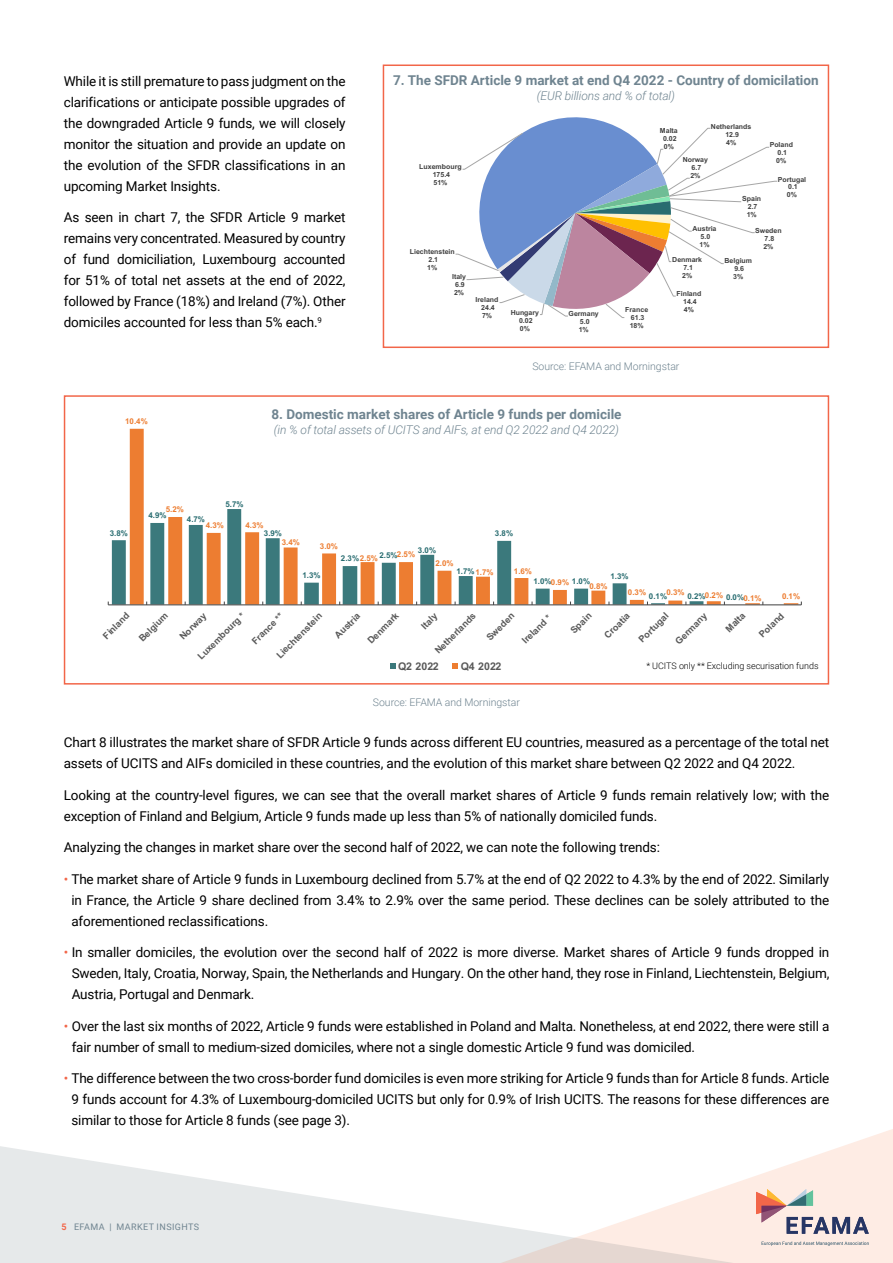
<style>
.page{position:relative;width:893px;height:1263px;background:#fff}
.page>*{position:absolute;margin:0;border:0;box-sizing:border-box;transform-origin:0 0}
.t1{font:13.5px/21px "Roboto";letter-spacing:-.01em;color:#000;text-align:justify}
.t2{font:700 13.5px "Roboto";color:#6f8490}
.t3{font:italic 300 12px "Roboto";letter-spacing:-.01em;color:#6f8490}
.t4{font:700 10.65px "Arial";letter-spacing:-.01em;color:#595959}
.t5{font:300 10.5px "Roboto";letter-spacing:-.005em;color:#6f8490}
.t6{font:700 9.3px "Arial";color:#595959}
.t7{font:300 9px "Roboto";letter-spacing:-.005em;color:#000}
.t8{font:9px "Roboto";letter-spacing:.045em;color:#6f8490}
.t9{font:700 7.95px "Arial";color:#286c70}
.t10{font:700 7.95px "Arial";color:#ed7d31}
.t11{font:700 7.05px/7.9px "Arial";color:#404040;text-align:center}
.s1{color:#ed7d31}
.s2{color:#f26649}
.s3{font-weight:700;color:#f26649}
</style>
<div class="page">
<svg style="left:734px;top:1129px;width:159px;height:134px;fill:#feece4"></svg>
<svg style="left:0;top:1146px;width:734px;height:117px"></svg>
<svg style="left:112px;top:509px;width:18px;height:95px"></svg>
<svg style="left:130px;top:429px;width:668px;height:175px"></svg>
<hr style="left:108px;top:605px;width:693px;height:1px;background:#404040">
<svg style="left:390px;top:663px;width:6px;height:6px"></svg>
<svg style="left:453px;top:663px;width:5px;height:6px"></svg>
<svg style="left:762px;top:1241px;width:107px;height:5px"></svg>
<svg style="left:756px;top:1189px;width:113px;height:45px;background:#d1bfbe"></svg>
<div style="left:383px;top:64px;width:446px;height:284px;border:2px solid #f26649"></div>
<div style="left:64px;top:395px;width:765px;height:290px;border:2px solid #f26649"></div>
<svg style="left:455px;top:117px;width:322px;height:201px"></svg>
<p class="t1" style="left:64px;top:70px;width:283px">While it is still premature to pass judgment on the clarifications or anticipate possible upgrades of the downgraded Article 9 funds, we will closely monitor the situation and provide an update on the evolution of the SFDR classifications in an upcoming Market Insights.</p>
<p class="t1" style="left:64px;top:206px;width:283px">As seen in chart 7, the SFDR Article 9 market remains very concentrated. Measured by country of fund domiciliation, Luxembourg accounted for 51% of total net assets at the end of 2022, followed by France (18%) and Ireland (7%). Other domiciles accounted for less than 5% each.<sup>9</sup></p>
<p class="t2" style="left:393px;top:71px;width:427px">7. The SFDR Article 9 market at end Q4 2022 - Country of domicilation</p>
<p class="t3" style="left:537px;top:87px;width:140px">(EUR billions and % of total)</p>
<p class="t11" style="left:419px;top:163px;width:44px">Luxembourg<br>175.4<br>51%</p>
<p class="t11" style="left:410px;top:248px;width:47px">Liechtenstein<br>2.1<br>1%</p>
<p class="t11" style="left:452px;top:273px;width:15px;text-align:left">Italy<br>6.9<br>2%</p>
<p class="t11" style="left:476px;top:296px;width:24px">Ireland<br>24.4<br>7%</p>
<p class="t11" style="left:660px;top:127px;width:19px">Malta<br>0.02<br>0%</p>
<p class="t11" style="left:711px;top:122px;width:42px">Netherlands<br>12.9<br>4%</p>
<p class="t11" style="left:683px;top:156px;width:27px">Norway<br>6.7<br>2%</p>
<p class="t11" style="left:770px;top:141px;width:25px">Poland<br>0.1<br>0%</p>
<p class="t11" style="left:778px;top:175px;width:30px">Portugal<br>0.1<br>0%</p>
<p class="t11" style="left:742px;top:195px;width:21px">Spain<br>2.7<br>1%</p>
<p class="t11" style="left:755px;top:227px;width:28px">Sweden<br>7.8<br>2%</p>
<p class="t11" style="left:692px;top:225px;width:26px">Austria<br>5.0<br>1%</p>
<p class="t11" style="left:511px;top:308px;width:30px">Hungary<br>0.02<br>0%</p>
<p class="t11" style="left:569px;top:309px;width:32px">Germany<br>5.0<br>1%</p>
<p class="t11" style="left:672px;top:255px;width:31px">Denmark<br>7.1<br>2%</p>
<p class="t11" style="left:676px;top:289px;width:26px">Finland<br>14.4</p>
<p class="t11" style="left:625px;top:305px;width:24px">France</p>
<p class="t11" style="left:684px;top:305px;width:12px">4%</p>
<p class="t11" style="left:630px;top:313px;width:16px;text-align:left">61.3<br>18%</p>
<p class="t5" style="left:532px;top:358px;width:148px">Source: EFAMA and Morningstar</p>
<p class="t11" style="left:724px;top:257px;width:29px">Belgium<br>9.6<br>3%</p>
<p class="t10" style="left:125px;top:416px;width:24px">10.4%</p>
<p class="t2" style="left:271px;top:404px;width:352px">8. Domestic market shares of Article 9 funds per domicile</p>
<p class="t3" style="left:274px;top:421px;width:346px">(in % of total assets of UCITS and AIFs, at end Q2 2022 and Q4 2022)</p>
<p class="t9" style="left:110px;top:527px;width:20px">3.8%</p>
<p class="t9" style="left:225px;top:499px;width:20px">5.7%</p>
<p class="t10" style="left:166px;top:504px;width:20px">5.2%</p>
<p class="t9" style="left:148px;top:510px;width:20px">4.9%</p>
<p class="t9" style="left:187px;top:514px;width:20px">4.7%</p>
<p class="t10" style="left:206px;top:520px;width:20px">4.3%</p>
<p class="t10" style="left:245px;top:519px;width:20px">4.3%</p>
<p class="t9" style="left:264px;top:527px;width:20px">3.9%</p>
<p class="t9" style="left:495px;top:527px;width:20px">3.8%</p>
<p class="t10" style="left:282px;top:536px;width:20px">3.4%</p>
<p class="t10" style="left:320px;top:540px;width:20px">3.0%</p>
<p class="t9" style="left:418px;top:544px;width:20px">3.0%</p>
<p class="t9" style="left:341px;top:553px;width:39px">2.3%<span class="s1">2.5%</span></p>
<p class="t9" style="left:379px;top:550px;width:37px">2.5%<span class="s1">2.5%</span></p>
<p class="t10" style="left:435px;top:558px;width:20px">2.0%</p>
<p class="t9" style="left:456px;top:566px;width:39px">1.7%<span class="s1">1.7%</span></p>
<p class="t9" style="left:302px;top:570px;width:20px">1.3%</p>
<p class="t10" style="left:514px;top:566px;width:20px">1.6%</p>
<p class="t9" style="left:610px;top:570px;width:20px">1.3%</p>
<p class="t9" style="left:533px;top:576px;width:20px">1.0%</p>
<p class="t9" style="left:572px;top:576px;width:20px">1.0%</p>
<p class="t10" style="left:551px;top:577px;width:20px">0.9%</p>
<p class="t10" style="left:589px;top:581px;width:20px">0.8%</p>
<p class="t10" style="left:628px;top:587px;width:20px">0.3%</p>
<p class="t10" style="left:666px;top:587px;width:20px">0.3%</p>
<p class="t9" style="left:649px;top:590px;width:20px">0.1%</p>
<p class="t9" style="left:687px;top:590px;width:37px">0.2%<span class="s1">0.2%</span></p>
<p class="t9" style="left:726px;top:591px;width:37px">0.0%<span class="s1">0.1%</span></p>
<p class="t10" style="left:782px;top:590px;width:20px">0.1%</p>
<p class="t6" style="left:195px;top:653px;width:64px;rotate:-45deg">Luxembourg *</p>
<p class="t6" style="left:249px;top:638px;width:42px;rotate:-45deg">France **</p>
<p class="t6" style="left:273px;top:652px;width:62px;rotate:-45deg">Liechtenstein</p>
<p class="t6" style="left:332px;top:632px;width:33px;rotate:-45deg">Austria</p>
<p class="t6" style="left:365px;top:637px;width:41px;rotate:-45deg">Denmark</p>
<p class="t6" style="left:418px;top:623px;width:20px;rotate:-45deg">Italy</p>
<p class="t6" style="left:432px;top:647px;width:55px;rotate:-45deg">Netherlands</p>
<p class="t6" style="left:483px;top:634px;width:36px;rotate:-45deg">Sweden</p>
<p class="t6" style="left:519px;top:637px;width:38px;rotate:-45deg">Ireland *</p>
<p class="t6" style="left:567px;top:627px;width:27px;rotate:-45deg">Spain</p>
<p class="t6" style="left:601px;top:632px;width:33px;rotate:-45deg">Croatia</p>
<p class="t6" style="left:636px;top:636px;width:39px;rotate:-45deg">Portugal</p>
<p class="t6" style="left:672px;top:638px;width:42px;rotate:-45deg">Germany</p>
<p class="t6" style="left:722px;top:626px;width:25px;rotate:-45deg">Malta</p>
<p class="t6" style="left:756px;top:631px;width:32px;rotate:-45deg">Poland</p>
<p class="t4" style="left:398px;top:658px;width:42px">Q2 2022</p>
<p class="t4" style="left:461px;top:658px;width:42px">Q4 2022</p>
<p class="t6" style="left:100px;top:633px;width:34px;rotate:-45deg">Finland</p>
<p class="t6" style="left:136px;top:635px;width:38px;rotate:-45deg">Belgium</p>
<p class="t6" style="left:176px;top:633px;width:35px;rotate:-45deg">Norway</p>
<p class="t7" style="left:646px;top:659px;width:174px">* UCITS only ** Excluding securisation funds</p>
<p class="t5" style="left:373px;top:694px;width:148px">Source: EFAMA and Morningstar</p>
<p class="t1" style="left:64px;top:731px;width:767px">Chart 8 illustrates the market share of SFDR Article 9 funds across different EU countries, measured as a percentage of the total net assets of UCITS and AIFs domiciled in these countries, and the evolution of this market share between Q2 2022 and Q4 2022.</p>
<p class="t1" style="left:64px;top:784px;width:767px">Looking at the country-level figures, we can see that the overall market shares of Article 9 funds remain relatively low; with the exception of Finland and Belgium, Article 9 funds made up less than 5% of nationally domiciled funds.</p>
<p class="t1" style="left:64px;top:836px;width:598px">Analyzing the changes in market share over the second half of 2022, we can note the following trends:</p>
<p class="t1" style="left:71px;top:868px;width:759px;text-indent:-8px"><span class="s2">•</span> The market share of Article 9 funds in Luxembourg declined from 5.7% at the end of Q2 2022 to 4.3% by the end of 2022. Similarly in France, the Article 9 share declined from 3.4% to 2.9% over the same period. These declines can be solely attributed to the aforementioned reclassifications.</p>
<p class="t1" style="left:72px;top:941px;width:759px;text-indent:-8px"><span class="s2">•</span> In smaller domiciles, the evolution over the second half of 2022 is more diverse. Market shares of Article 9 funds dropped in Sweden, Italy, Croatia, Norway, Spain, the Netherlands and Hungary. On the other hand, they rose in Finland, Liechtenstein, Belgium, Austria, Portugal and Denmark.</p>
<p class="t1" style="left:72px;top:1015px;width:759px;text-indent:-8px"><span class="s2">•</span> Over the last six months of 2022, Article 9 funds were established in Poland and Malta. Nonetheless, at end 2022, there were still a fair number of small to medium-sized domiciles, where not a single domestic Article 9 fund was domiciled.</p>
<p class="t1" style="left:71px;top:1067px;width:759px;text-indent:-8px"><span class="s2">•</span> The difference between the two cross-border fund domiciles is even more striking for Article 9 funds than for Article 8 funds. Article 9 funds account for 4.3% of Luxembourg-domiciled UCITS but only for 0.9% of Irish UCITS. The reasons for these differences are similar to those for Article 8 funds (see page 3).</p>
<p class="t8" style="left:62px;top:1220px;width:139px"><span class="s3">5</span> EFAMA | MARKET INSIGHTS</p>
</div>
